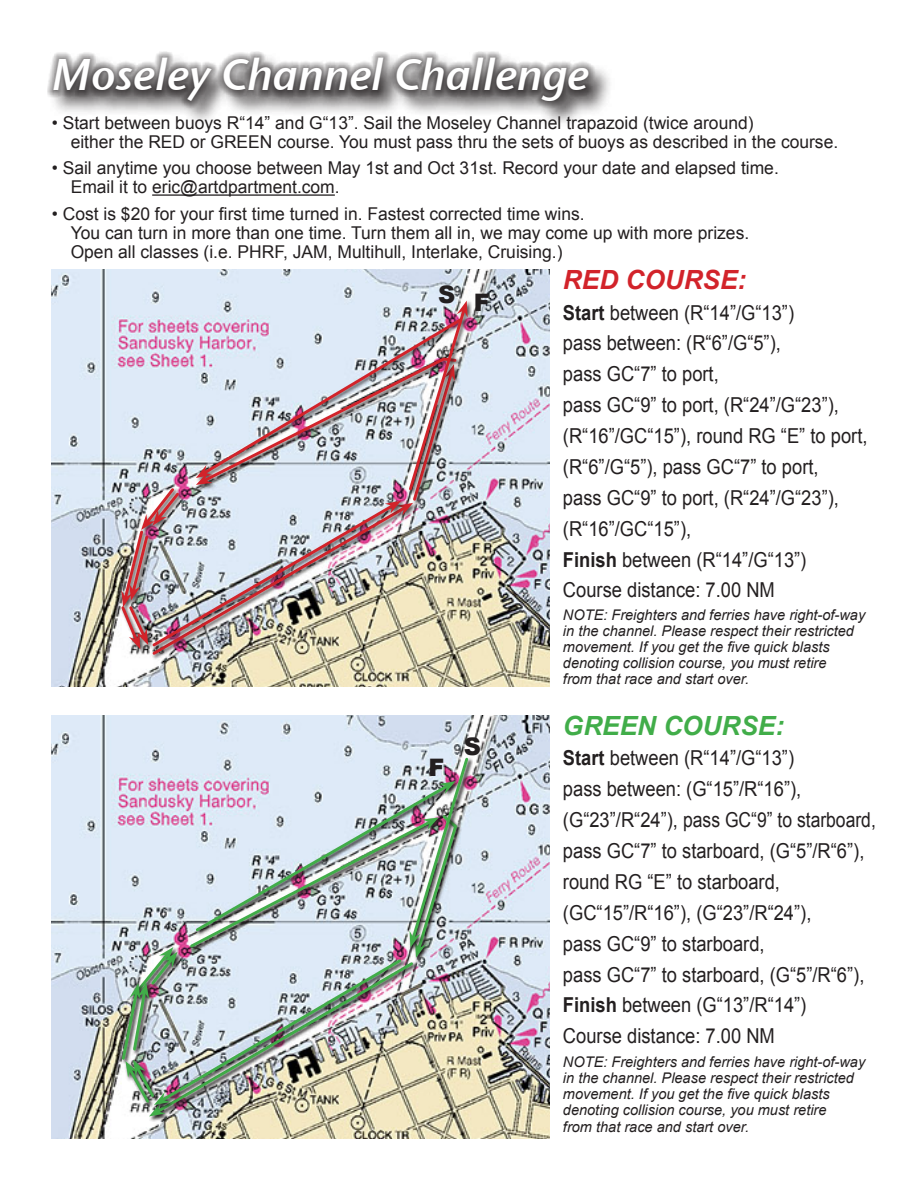
<style>
.page{position:relative;width:918px;height:1188px;background:#fff}
.page>*{position:absolute;margin:0;border:0;box-sizing:border-box;transform-origin:0 0}
.t1{font:44.1px "Stone Sans Sem ITCTT Semi Ita";color:#fff}
.t2{font:italic 700 26.4px "Arial";color:#41ad49}
.t3{font:italic 700 26.4px "Arial";color:#d2232a}
.t4{font:900 24.15px "Arial";color:#231f20}
.t5{font:20.55px/30.9px "Arial";color:#231f20;scale:.89 1}
.t6{font:17.7px/19px "Arial";color:#231f20}
.t7{font:italic 14.7px/16.2px "Arial";color:#231f20}
.s1{font-weight:700}
</style>
<div class="page">
<img style="left:52px;top:269px;width:497px;height:418px">
<img style="left:52px;top:715px;width:497px;height:423px">
<svg style="left:149px;top:1116px;width:269px;height:6px;background:#d1cbb3"></svg>
<svg style="left:470px;top:757px;width:3px;height:196px"></svg>
<img style="left:120px;top:756px;width:350px;height:360px">
<div style="left:49px;top:53px;width:565px;height:74px;background:#231f20;opacity:.75"></div>
<svg style="left:47px;top:51px;width:549px;height:57px"></svg>
<hr style="left:152px;top:194px;width:183px;height:2px;background:#231f20">
<div style="left:408px;top:300px;width:65px;height:196px;background:#231f20;opacity:.75"></div>
<img style="left:119px;top:301px;width:349px;height:356px">
<p class="t1" style="left:52px;top:49px;width:539px">Moseley Channel Challenge</p>
<p class="t6" style="left:71px;top:113px;width:769px;text-indent:-19px">• Start between buoys R“14” and G“13”. Sail the Moseley Channel trapazoid (twice around)<br>either the RED or GREEN course. You must pass thru the sets of buoys as described in the course.</p>
<p class="t6" style="left:71px;top:159px;width:710px;text-indent:-19px">• Sail anytime you choose between May 1st and Oct 31st. Record your date and elapsed time.<br>Email it to eric@artdpartment.com.</p>
<p class="t6" style="left:71px;top:204px;width:680px;text-indent:-19px">• Cost is $20 for your first time turned in. Fastest corrected time wins.<br>You can turn in more than one time. Turn them all in, we may come up with more prizes.<br>Open all classes (i.e. PHRF, JAM, Multihull, Interlake, Cruising.)</p>
<p class="t4" style="left:438px;top:281px;width:53px">S F</p>
<p class="t3" style="left:563px;top:262px;width:185px">RED COURSE:</p>
<p class="t5" style="left:563px;top:297px;width:344px"><span class="s1">Start</span> between (R“14”/G“13”)<br>pass between: (R“6”/G“5”),<br>pass GC“7” to port,<br>pass GC“9” to port, (R“24”/G“23”), (R“16”/GC“15”), round RG “E” to port, (R“6”/G“5”), pass GC“7” to port,<br>pass GC“9” to port, (R“24”/G“23”), (R“16”/GC“15”),<br><span class="s1">Finish</span> between (R“14”/G“13”)<br>Course distance: 7.00 NM</p>
<p class="t7" style="left:563px;top:606px;width:304px">NOTE: Freighters and ferries have right-of-way in the channel. Please respect their restricted movement. If you get the five quick blasts denoting collision course, you must retire<br>from that race and start over.</p>
<p class="t2" style="left:563px;top:708px;width:223px">GREEN COURSE:</p>
<p class="t5" style="left:563px;top:743px;width:353px"><span class="s1">Start</span> between (R“14”/G“13”)<br>pass between: (G“15”/R“16”), (G“23”/R“24”), pass GC“9” to starboard, pass GC“7” to starboard, (G“5”/R“6”), round RG “E” to starboard, (GC“15”/R“16”), (G“23”/R“24”),<br>pass GC“9” to starboard,<br>pass GC“7” to starboard, (G“5”/R“6”),<br><span class="s1">Finish</span> between (G“13”/R“14”)<br>Course distance: 7.00 NM</p>
<p class="t7" style="left:563px;top:1054px;width:304px">NOTE: Freighters and ferries have right-of-way in the channel. Please respect their restricted movement. If you get the five quick blasts denoting collision course, you must retire<br>from that race and start over.</p>
<p class="t4" style="left:464px;top:729px;width:19px">S</p>
<p class="t4" style="left:428px;top:750px;width:17px">F</p>
</div>
